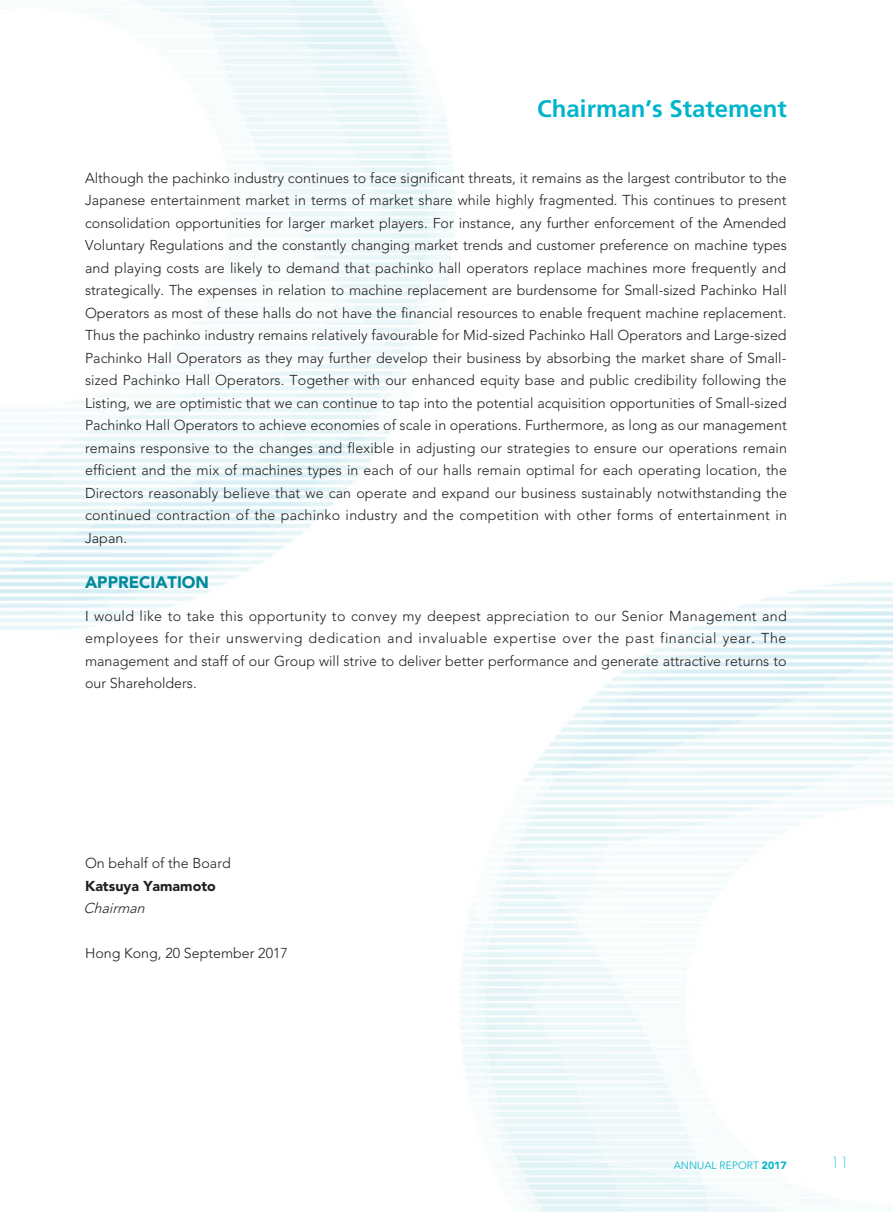
<style>
.page{position:relative;width:893px;height:1212px;background:#fff}
.page>*{position:absolute;margin:0;border:0;box-sizing:border-box;transform-origin:0 0}
.t1{font:700 24px "Frutiger LT Std";color:#00b5cb}
._3__標題{font:900 16.5px "Avenir LT Std";color:#008a9b}
.t2{font:300 15px "Futura Std";color:#49c4d6}
._1__內文{font:300 14.25px/22.5px "Avenir LT Std";color:#231f20;text-align:justify}
._1__內文-2{font:900 14.25px "Avenir LT Std";color:#231f20}
._1__內文-3{font:italic 300 14.25px "Avenir LT Std";color:#231f20}
.t3{font:300 10.5px "Avenir LT Std";color:#00b5cb}
.s1{font-weight:900}
</style>
<div class="page">
<h1 class="t1" style="left:537px;top:94px;width:251px">Chairman’s Statement</h1>
<p class="_1__內文" style="left:85px;top:167px;width:703px">Although the pachinko industry continues to face significant threats, it remains as the largest contributor to the Japanese entertainment market in terms of market share while highly fragmented. This continues to present consolidation opportunities for larger market players. For instance, any further enforcement of the Amended Voluntary Regulations and the constantly changing market trends and customer preference on machine types and playing costs are likely to demand that pachinko hall operators replace machines more frequently and strategically. The expenses in relation to machine replacement are burdensome for Small-sized Pachinko Hall Operators as most of these halls do not have the financial resources to enable frequent machine replacement.<br>Thus the pachinko industry remains relatively favourable for Mid-sized Pachinko Hall Operators and Large-sized Pachinko Hall Operators as they may further develop their business by absorbing the market share of Small&shy;sized Pachinko Hall Operators. Together with our enhanced equity base and public credibility following the Listing, we are optimistic that we can continue to tap into the potential acquisition opportunities of Small-sized Pachinko Hall Operators to achieve economies of scale in operations. Furthermore, as long as our management remains responsive to the changes and flexible in adjusting our strategies to ensure our operations remain efficient and the mix of machines types in each of our halls remain optimal for each operating location, the Directors reasonably believe that we can operate and expand our business sustainably notwithstanding the continued contraction of the pachinko industry and the competition with other forms of entertainment in Japan.</p>
<p class="_3__標題" style="left:85px;top:572px;width:126px">APPRECIATION</p>
<p class="_1__內文" style="left:85px;top:605px;width:703px">I would like to take this opportunity to convey my deepest appreciation to our Senior Management and employees for their unswerving dedication and invaluable expertise over the past financial year. The management and staff of our Group will strive to deliver better performance and generate attractive returns to our Shareholders.</p>
<p class="_1__內文" style="left:85px;top:852px;width:147px">On behalf of the Board</p>
<p class="_1__內文-2" style="left:85px;top:877px;width:132px">Katsuya Yamamoto</p>
<p class="_1__內文-3" style="left:84px;top:900px;width:67px">Chairman</p>
<p class="_1__內文" style="left:85px;top:942px;width:204px">Hong Kong, 20 September 2017</p>
<p class="t3" style="left:674px;top:1159px;width:114px">ANNUAL REPORT <span class="s1">2017</span></p>
<p class="t2" style="left:830px;top:1153px;width:20px">11</p>
</div>
